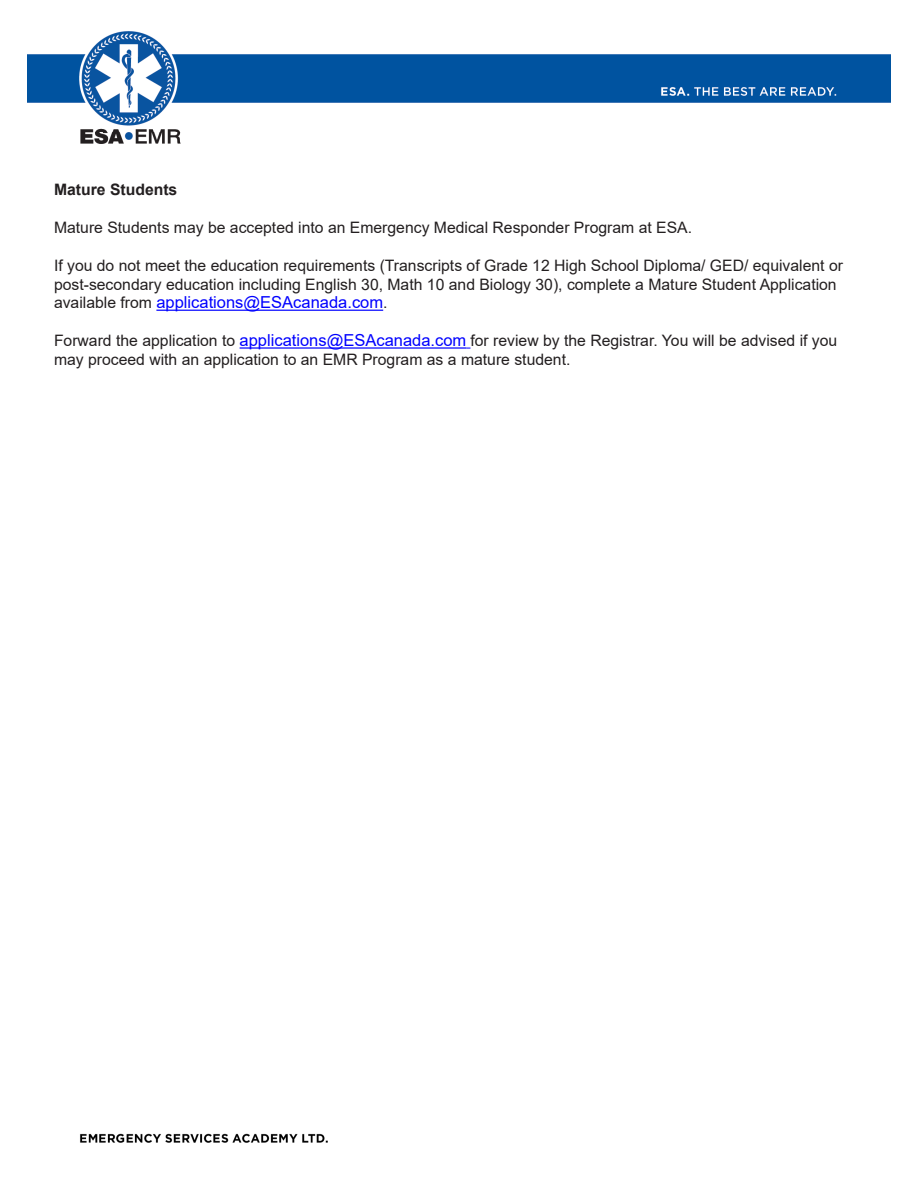
<style>
.page{position:relative;width:918px;height:1188px;background:#fff}
.page>*{position:absolute;margin:0;border:0;box-sizing:border-box;transform-origin:0 0}
.t1{font:16.5px "Arial";color:#00f}
.t2{font:15.75px/18.9px "Arial";color:#231f20}
.t3{font:700 15.75px "Arial";color:#231f20}
.s1{font-size:15.75px;color:#231f20}
.s2{font-size:16.5px;color:#00f}
</style>
<div class="page">
<img style="left:27px;top:31px;width:864px;height:1112px">
<div style="left:0;top:264px;width:918px;height:132px;background:#fff"></div>
<div style="left:0;top:396px;width:918px;height:132px;background:#fff"></div>
<div style="left:0;top:529px;width:918px;height:132px;background:#fff"></div>
<div style="left:0;top:661px;width:918px;height:132px;background:#fff"></div>
<div style="left:0;top:793px;width:918px;height:132px;background:#fff"></div>
<div style="left:0;top:925px;width:918px;height:132px;background:#fff"></div>
<div style="left:821px;top:1128px;width:38px;height:15px;background:#fff"></div>
<hr style="left:156px;top:310px;width:227px;height:1px;background:#00f">
<hr style="left:240px;top:347px;width:226px;height:2px;background:#00f">
<p class="t3" style="left:54px;top:178px;width:125px">Mature Students</p>
<p class="t2" style="left:54px;top:218px;width:640px">Mature Students may be accepted into an Emergency Medical Responder Program at ESA.</p>
<p class="t2" style="left:54px;top:256px;width:791px">If you do not meet the education requirements (Transcripts of Grade 12 High School Diploma/ GED/ equivalent or post-secondary education including English 30, Math 10 and Biology 30), complete a Mature Student Application</p>
<p class="t1" style="left:54px;top:291px;width:335px"><span class="s1">available from</span> applications@ESAcanada.com<span class="s1">.</span></p>
<p class="t2" style="left:54px;top:331px;width:785px">Forward the application to <span class="s2">applications@ESAcanada.com</span> for review by the Registrar. You will be advised if you may proceed with an application to an EMR Program as a mature student.</p>
</div>
